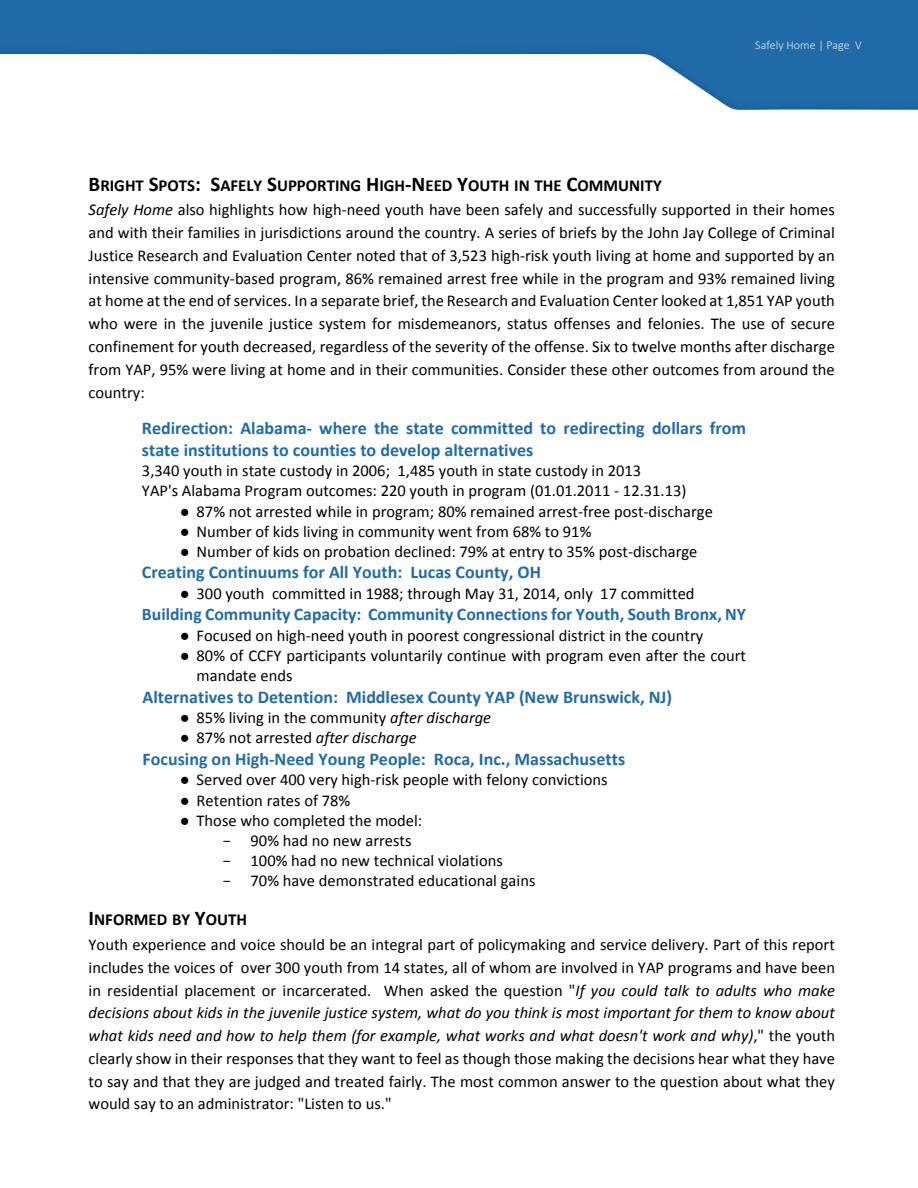
<style>
.page{position:relative;width:918px;height:1188px;background:#fff}
.page>*{position:absolute;margin:0;border:0;box-sizing:border-box;transform-origin:0 0}
.t1{font:700 18px/22px "Calibri";color:#206ba8}
.t2{font:700 17.7px "Calibri";color:#206ba8}
.t3{font:700 16.8px "Calibri";color:#000}
.t4{font:16.5px/22.8px "Calibri";color:#000}
.t5{font:300 12px "Calibri";color:#eae8e9}
.s1{font-size:21px}
.s2{font-style:italic}
.s3{font-family:"Times New Roman"}
.s4{font-family:"Times New Roman";font-style:italic}
</style>
<div class="page">
<div style="left:0;top:0;width:918px;height:152px;background:#206ba8"></div>
<svg style="left:0;top:54px;width:918px;height:98px;background:#dfeaf2"></svg>
<p class="t5" style="left:755px;top:40px;width:108px">Safely Home | Page V</p>
<p class="t3" style="left:89px;top:178px;width:575px"><span class="s1">B</span>RIGHT <span class="s1">S</span>POTS<span class="s1">: S</span>AFELY <span class="s1">S</span>UPPORTING <span class="s1">H</span>IGH<span class="s1">-N</span>EED <span class="s1">Y</span>OUTH IN THE <span class="s1">C</span>OMMUNITY</p>
<p class="t4" style="left:89px;top:200px;width:748px;text-align:justify"><span class="s2">Safely Home</span> also highlights how high-need youth have been safely and successfully supported in their homes and with their families in jurisdictions around the country. A series of briefs by the John Jay College of Criminal Justice Research and Evaluation Center noted that of 3,523 high-risk youth living at home and supported by an intensive community-based program, 86% remained arrest free while in the program and 93% remained living at home at the end of services. In a separate brief, the Research and Evaluation Center looked at 1,851 YAP youth who were in the juvenile justice system for misdemeanors, status offenses and felonies. The use of secure confinement for youth decreased, regardless of the severity of the offense. Six to twelve months after discharge from YAP, 95% were living at home and in their communities. Consider these other outcomes from around the country:</p>
<p class="t1" style="left:142px;top:418px;width:606px">Redirection: Alabama- where the state committed to redirecting dollars from state institutions to counties to develop alternatives</p>
<p class="t4" style="left:142px;top:462px;width:546px;line-height:20.1px">3,340 youth in state custody in 2006; 1,485 youth in state custody in 2013<br>YAP's Alabama Program outcomes: 220 youth in program (01.01.2011 - 12.31.13)</p>
<p class="t4" style="left:180px;top:501px;width:535px"><span class="s3">●</span> 87% not arrested while in program; 80% remained arrest-free post-discharge</p>
<p class="t4" style="left:180px;top:521px;width:413px"><span class="s3">●</span> Number of kids living in community went from 68% to 91%</p>
<p class="t4" style="left:180px;top:541px;width:519px"><span class="s3">●</span> Number of kids on probation declined: 79% at entry to 35% post-discharge</p>
<p class="t1" style="left:142px;top:563px;width:401px">Creating Continuums for All Youth: Lucas County, OH</p>
<p class="t4" style="left:180px;top:583px;width:516px"><span class="s3">●</span> 300 youth committed in 1988; through May 31, 2014, only 17 committed</p>
<p class="t2" style="left:142px;top:607px;width:606px">Building Community Capacity: Community Connections for Youth, South Bronx, NY</p>
<p class="t4" style="left:180px;top:625px;width:525px"><span class="s3">●</span> Focused on high-need youth in poorest congressional district in the country</p>
<p class="t4" style="left:197px;top:647px;width:551px;line-height:20.1px;text-indent:-17px"><span class="s3">●</span> 80% of CCFY participants voluntarily continue with program even after the court mandate ends</p>
<p class="t1" style="left:143px;top:687px;width:531px">Alternatives to Detention: Middlesex County YAP (New Brunswick, NJ)</p>
<p class="t4" style="left:180px;top:708px;width:313px"><span class="s4">●</span> 85% living in the community <span class="s2">after discharge</span></p>
<p class="t4" style="left:180px;top:728px;width:239px"><span class="s4">●</span> 87% not arrested <span class="s2">after discharge</span></p>
<p class="t1" style="left:143px;top:749px;width:484px">Focusing on High-Need Young People: Roca, Inc., Massachusetts</p>
<p class="t4" style="left:180px;top:770px;width:430px"><span class="s3">●</span> Served over 400 very high-risk people with felony convictions</p>
<p class="t4" style="left:180px;top:790px;width:172px"><span class="s3">●</span> Retention rates of 78%</p>
<p class="t4" style="left:223px;top:812px;width:314px;line-height:20.1px;text-indent:-43px"><span class="s3">●</span> Those who completed the model:<br>− 90% had no new arrests<br>− 100% had no new technical violations<br>− 70% have demonstrated educational gains</p>
<p class="t3" style="left:89px;top:913px;width:160px"><span class="s1">I</span>NFORMED BY <span class="s1">Y</span>OUTH</p>
<p class="t4" style="left:89px;top:934px;width:748px;text-align:justify">Youth experience and voice should be an integral part of policymaking and service delivery. Part of this report includes the voices of over 300 youth from 14 states, all of whom are involved in YAP programs and have been in residential placement or incarcerated. When asked the question "<span class="s2">If you could talk to adults who make decisions about kids in the juvenile justice system, what do you think is most important for them to know about what kids need and how to help them (for example, what works and what doesn't work and why)</span>," the youth clearly show in their responses that they want to feel as though those making the decisions hear what they have to say and that they are judged and treated fairly. The most common answer to the question about what they would say to an administrator: "Listen to us."</p>
</div>
